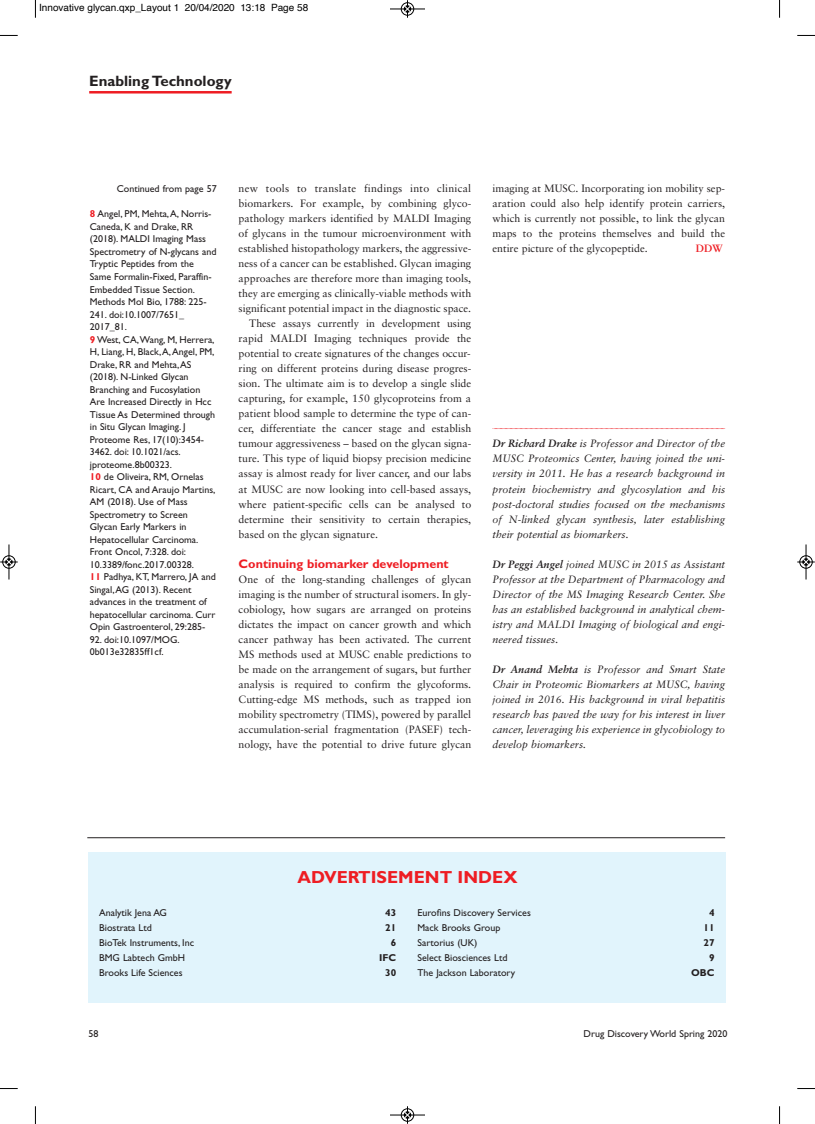
<style>
.page{position:relative;width:815px;height:1124px;background:#fff}
.page>*{position:absolute;margin:0;border:0;box-sizing:border-box;transform-origin:0 0}
.t1{font:700 17.5px "Gill Sans";color:#ee1d23}
.t2{font:700 15px "Gill Sans";color:#231f20}
.t3{font:700 12.5px "Gill Sans";color:#ee1d23}
.t4{font:10.62px/15px "Sabon";color:#231f20;text-align:justify}
.t5{font:italic 10.62px/15px "Sabon";color:#231f20;text-align:justify}
.t6{font:700 10.62px "Sabon";color:#ee1d23}
.t7{font:10px/12.5px "Gill Sans";color:#231f20}
.t8{font:10px "Helvetica";color:#000}
.t9{font:700 10px "Gill Sans";color:#231f20}
.s1{font-weight:700;color:#ee1d23}
.s2{font-weight:700}
</style>
<div class="page">
<svg style="left:493px;top:428px;width:233px;height:1px"></svg>
<hr style="left:89px;top:91px;width:143px;height:2px;background:#ee1d23">
<div style="left:89px;top:852px;width:637px;height:150px;background:#e1f4fc"></div>
<hr style="left:87px;top:837px;width:638px;height:1px;background:#231f20">
<svg style="left:35px;top:0;width:1px;height:18px"></svg>
<svg style="left:0;top:35px;width:18px;height:1px"></svg>
<svg style="left:779px;top:0;width:1px;height:18px"></svg>
<svg style="left:797px;top:35px;width:18px;height:1px"></svg>
<svg style="left:35px;top:1106px;width:1px;height:17px"></svg>
<svg style="left:0;top:1088px;width:18px;height:1px"></svg>
<svg style="left:779px;top:1106px;width:1px;height:17px"></svg>
<svg style="left:797px;top:1088px;width:18px;height:1px"></svg>
<div style="left:401px;top:2px;width:13px;height:14px;border:1px solid #fff;border-radius:50%"></div>
<hr style="left:390px;top:9px;width:35px;height:1px;background:#000">
<div style="left:401px;top:3px;width:13px;height:12px;border:1px solid #000;border-radius:50%"></div>
<svg style="left:404px;top:0;width:7px;height:18px"></svg>
<hr style="left:390px;top:1114px;width:35px;height:1px;background:#000">
<div style="left:401px;top:1108px;width:13px;height:13px;border:1px solid #000;border-radius:50%"></div>
<svg style="left:404px;top:1106px;width:7px;height:17px"></svg>
<div style="left:2px;top:555px;width:14px;height:13px;border:1px solid #fff;border-radius:50%"></div>
<hr style="left:9px;top:544px;width:1px;height:35px;background:#000">
<div style="left:3px;top:555px;width:12px;height:13px;border:1px solid #000;border-radius:50%"></div>
<svg style="left:0;top:558px;width:18px;height:7px"></svg>
<div style="left:799px;top:555px;width:14px;height:13px;border:1px solid #fff;border-radius:50%"></div>
<hr style="left:806px;top:544px;width:1px;height:35px;background:#000">
<div style="left:800px;top:555px;width:12px;height:13px;border:1px solid #000;border-radius:50%"></div>
<svg style="left:797px;top:558px;width:18px;height:7px"></svg>
<p class="t8" style="left:39px;top:4px;width:271px">Innovative glycan.qxp_Layout 1 20/04/2020 13:18 Page 58</p>
<p class="t2" style="left:89px;top:75px;width:144px">Enabling Technology</p>
<p class="t7" style="left:117px;top:184px;width:101px">Continued from page 57</p>
<p class="t7" style="left:90px;top:209px;width:128px"><span class="s1">8</span> Angel, PM, Mehta, A, Norris-<br>Caneda, K and Drake, RR (2018). MALDI Imaging Mass<br>Spectrometry of N-glycans and<br>Tryptic Peptides from the<br>Same Formalin-Fixed, Paraffin-<br>Embedded Tissue Section.<br>Methods Mol Bio, 1788: 225-<br>241. doi:10.1007/7651_<br>2017_81.</p>
<p class="t7" style="left:90px;top:334px;width:127px"><span class="s1">9</span> West, CA, Wang, M, Herrera,<br>H, Liang, H, Black, A, Angel, PM,<br>Drake, RR and Mehta, AS (2018). N-Linked Glycan<br>Branching and Fucosylation<br>Are Increased Directly in Hcc<br>Tissue As Determined through in Situ Glycan Imaging. J<br>Proteome Res, 17(10):3454-<br>3462. doi: 10.1021/acs. jproteome.8b00323.</p>
<p class="t7" style="left:90px;top:471px;width:127px"><span class="s1">10</span> de Oliveira, RM, Ornelas<br>Ricart, CA and Araujo Martins,<br>AM (2018). Use of Mass<br>Spectrometry to Screen<br>Glycan Early Markers in<br>Hepatocellular Carcinoma.<br>Front Oncol, 7:328. doi:<br>10.3389/fonc.2017.00328.</p>
<p class="t7" style="left:90px;top:571px;width:127px"><span class="s1">11</span> Padhya, KT, Marrero, JA and<br>Singal, AG (2013). Recent advances in the treatment of hepatocellular carcinoma. Curr<br>Opin Gastroenterol, 29:285-</p>
<p class="t7" style="left:90px;top:634px;width:91px">92. doi:10.1097/MOG.<br>0b013e32835ff1cf.</p>
<p class="t4" style="left:239px;top:182px;width:234px">new tools to translate findings into clinical biomarkers. For example, by combining glyco&shy;pathology markers identified by MALDI Imaging of glycans in the tumour microenvironment with established histopathology markers, the aggressive&shy;ness of a cancer can be established. Glycan imaging approaches are therefore more than imaging tools, they are emerging as clinically-viable methods with significant potential impact in the diagnostic space.</p>
<p class="t4" style="left:239px;top:317px;width:234px;text-indent:11px">These assays currently in development using rapid MALDI Imaging techniques provide the potential to create signatures of the changes occur&shy;ring on different proteins during disease progres&shy;sion. The ultimate aim is to develop a single slide capturing, for example, 150 glycoproteins from a patient blood sample to determine the type of can&shy;cer, differentiate the cancer stage and establish tumour aggressiveness – based on the glycan signa&shy;ture. This type of liquid biopsy precision medicine assay is almost ready for liver cancer, and our labs at MUSC are now looking into cell-based assays, where patient-specific cells can be analysed to determine their sensitivity to certain therapies, based on the glycan signature.</p>
<p class="t3" style="left:239px;top:559px;width:212px">Continuing biomarker development</p>
<p class="t4" style="left:239px;top:572px;width:234px">One of the long-standing challenges of glycan imaging is the number of structural isomers. In gly&shy;cobiology, how sugars are arranged on proteins dictates the impact on cancer growth and which cancer pathway has been activated. The current MS methods used at MUSC enable predictions to be made on the arrangement of sugars, but further analysis is required to confirm the glycoforms.<br>Cutting-edge MS methods, such as trapped ion mobility spectrometry (TIMS), powered by parallel accumulation-serial fragmentation (PASEF) tech&shy;nology, have the potential to drive future glycan</p>
<p class="t4" style="left:493px;top:182px;width:234px">imaging at MUSC. Incorporating ion mobility sep&shy;aration could also help identify protein carriers, which is currently not possible, to link the glycan maps to the proteins themselves and build the entire picture of the glycopeptide.</p>
<p class="t6" style="left:696px;top:244px;width:29px">DDW</p>
<p class="t5" style="left:493px;top:437px;width:234px"><span class="s2">Dr Richard Drake</span> is Professor and Director of the MUSC Proteomics Center, having joined the uni&shy;versity in 2011. He has a research background in protein biochemistry and glycosylation and his post-doctoral studies focused on the mechanisms of N-linked glycan synthesis, later establishing their potential as biomarkers.</p>
<p class="t5" style="left:493px;top:557px;width:234px"><span class="s2">Dr Peggi Angel</span> joined MUSC in 2015 as Assistant Professor at the Department of Pharmacology and Director of the MS Imaging Research Center. She has an established background in analytical chem&shy;istry and MALDI Imaging of biological and engi&shy;neered tissues.</p>
<p class="t5" style="left:493px;top:662px;width:234px"><span class="s2">Dr Anand Mehta</span> is Professor and Smart State Chair in Proteomic Biomarkers at MUSC, having joined in 2016. His background in viral hepatitis research has paved the way for his interest in liver cancer, leveraging his experience in glycobiology to develop biomarkers.</p>
<p class="t1" style="left:297px;top:871px;width:222px">ADVERTISEMENT INDEX</p>
<p class="t7" style="left:99px;top:907px;width:69px">Analytik Jena AG</p>
<p class="t9" style="left:385px;top:908px;width:13px">43</p>
<p class="t7" style="left:99px;top:922px;width:54px">Biostrata Ltd</p>
<p class="t9" style="left:385px;top:923px;width:13px">21</p>
<p class="t7" style="left:99px;top:937px;width:96px">BioTek Instruments, Inc</p>
<p class="t9" style="left:391px;top:938px;width:7px">6</p>
<p class="t7" style="left:99px;top:952px;width:88px">BMG Labtech GmbH</p>
<p class="t9" style="left:379px;top:953px;width:19px">IFC</p>
<p class="t7" style="left:99px;top:967px;width:85px">Brooks Life Sciences</p>
<p class="t9" style="left:385px;top:968px;width:13px">30</p>
<p class="t7" style="left:417px;top:907px;width:115px">Eurofins Discovery Services</p>
<p class="t9" style="left:709px;top:908px;width:7px">4</p>
<p class="t7" style="left:417px;top:922px;width:85px">Mack Brooks Group</p>
<p class="t9" style="left:703px;top:923px;width:13px">11</p>
<p class="t7" style="left:417px;top:937px;width:62px">Sartorius (UK)</p>
<p class="t9" style="left:703px;top:938px;width:13px">27</p>
<p class="t7" style="left:417px;top:952px;width:92px">Select Biosciences Ltd</p>
<p class="t9" style="left:709px;top:953px;width:7px">9</p>
<p class="t7" style="left:417px;top:967px;width:99px">The Jackson Laboratory</p>
<p class="t9" style="left:691px;top:968px;width:25px">OBC</p>
<p class="t7" style="left:89px;top:1028px;width:11px">58</p>
<p class="t7" style="left:584px;top:1028px;width:145px">Drug Discovery World Spring 2020</p>
</div>
